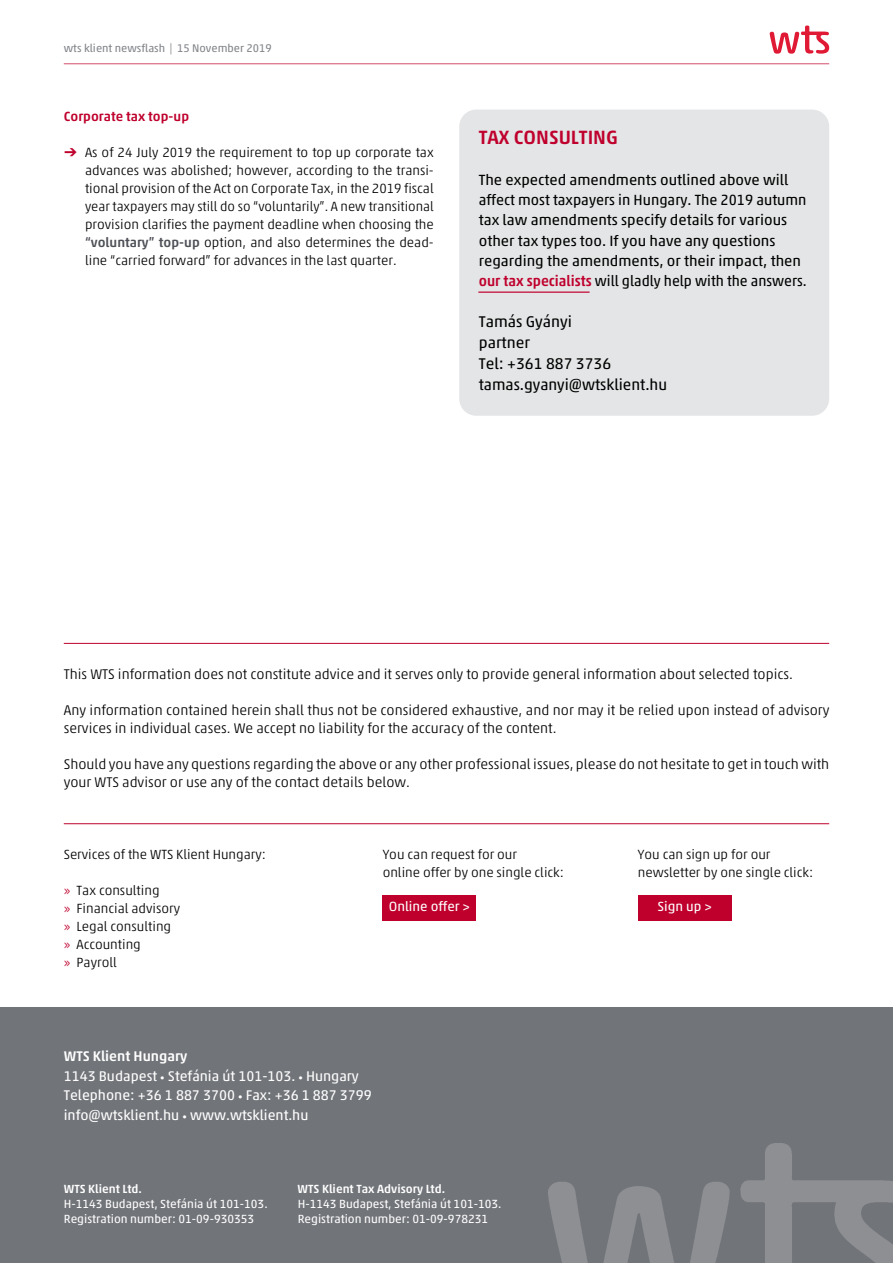
<style>
.page{position:relative;width:893px;height:1263px;background:#fff}
.page>*{position:absolute;margin:0;border:0;box-sizing:border-box;transform-origin:0 0}
.t1{font:500 19.5px "Akko Pro";color:#bf002d}
.t2{font:15.75px/21px "Akko Pro";color:#000}
.t3{font:15px/20.2px "Akko Pro";color:#000}
.t4{font:300 14.25px/18px "Akko Pro";color:#000}
.t5{font:14.25px/19.5px "Akko Pro";color:#fff}
.t6{font:300 13.5px/18px "Akko Pro";color:#000;text-align:justify}
.t7{font:13.5px "Akko Pro";color:#fff}
.t8{font:500 13.5px "Akko Pro";color:#bf002d}
.t9{font:12px "Akko Pro";color:#fff}
.t10{font:500 12px "Akko Pro";color:#fff}
.t11{font:11.25px "Akko Pro";color:#83858a}
.s1{font-family:"MS Gothic";font-weight:400;color:#bf002d}
.s2{font-weight:500;color:#4e5157}
.s3{font-weight:500;color:#bf002d}
.s4{color:#bf002d}
.s5{font-weight:500}
.s6{font-size:9px}
.s7{font-family:"Akko Rounded Pro"}
</style>
<div class="page">
<div style="left:0;top:1008px;width:893px;height:255px;background:#717479"></div>
<hr style="left:64px;top:64px;width:765px;height:1px;background:#d24d6c">
<svg style="left:770px;top:26px;width:59px;height:28px"></svg>
<div style="left:459px;top:110px;width:370px;height:306px;background:#e4e5e6;border-radius:17px"></div>
<hr style="left:478px;top:292px;width:112px;height:1px;background:#bf002d">
<img style="left:549px;top:1144px;width:344px;height:119px">
<hr style="left:64px;top:643px;width:765px;height:1px;background:#bf002d">
<hr style="left:64px;top:823px;width:765px;height:1px;background:#bf002d">
<div style="left:383px;top:895px;width:93px;height:26px;background:#bf002d"></div>
<div style="left:638px;top:895px;width:93px;height:26px;background:#bf002d"></div>
<p class="t11" style="left:64px;top:42px;width:209px">wts klient newsflash | 15 November 2019</p>
<p class="t8" style="left:64px;top:108px;width:127px">Corporate tax top-up</p>
<p class="t6" style="left:85px;top:143px;width:350px;text-indent:-21px"><span class="s1">➔</span> As of 24 July 2019 the requirement to top up corporate tax advances was abolished; however, according to the transi&shy;tional provision of the Act on Corporate Tax, in the 2019 fiscal year taxpayers may still do so “voluntarily”. A new transitional provision clarifies the payment deadline when choosing the <span class="s2">“voluntary” top-up</span> option, and also determines the dead&shy;line “carried forward” for advances in the last quarter.</p>
<h1 class="t1" style="left:479px;top:125px;width:141px">TAX CONSULTING</h1>
<p class="t3" style="left:479px;top:169px;width:330px">The expected amendments outlined above will affect most taxpayers in Hungary. The 2019 autumn tax law amendments specify details for various other tax types too. If you have any questions regarding the amendments, or their impact, then <span class="s3">our tax specialists</span> will gladly help with the answers.</p>
<p class="t2" style="left:479px;top:311px;width:190px">Tamás Gyányi<br>partner<br>Tel: +361 887 3736 tamas.gyanyi@wtsklient.hu</p>
<p class="t4" style="left:64px;top:665px;width:731px">This WTS information does not constitute advice and it serves only to provide general information about selected topics.</p>
<p class="t4" style="left:64px;top:701px;width:767px">Any information contained herein shall thus not be considered exhaustive, and nor may it be relied upon instead of advisory services in individual cases. We accept no liability for the accuracy of the content.</p>
<p class="t4" style="left:64px;top:755px;width:767px">Should you have any questions regarding the above or any other professional issues, please do not hesitate to get in touch with your WTS advisor or use any of the contact details below.</p>
<p class="t6" style="left:64px;top:845px;width:204px">Services of the WTS Klient Hungary:</p>
<p class="t6" style="left:383px;top:845px;width:136px">You can request for our</p>
<p class="t6" style="left:638px;top:845px;width:134px">You can sign up for our</p>
<p class="t6" style="left:383px;top:863px;width:183px">online offer by one single click:</p>
<p class="t6" style="left:638px;top:863px;width:177px">newsletter by one single click:</p>
<p class="t6" style="left:64px;top:881px;width:118px;text-align:left"><span class="s4">»</span> Tax consulting<br><span class="s4">»</span> Financial advisory <span class="s4">»</span> Legal consulting <span class="s4">»</span> Accounting<br><span class="s4">»</span> Payroll</p>
<p class="t7" style="left:389px;top:898px;width:83px">Online offer &gt;</p>
<p class="t7" style="left:657px;top:898px;width:56px">Sign up &gt;</p>
<p class="t5" style="left:64px;top:1046px;width:310px"><span class="s5">WTS Klient Hungary<br></span>1143 Budapest <span class="s6">•</span> Stefánia út 101-103. <span class="s6">•</span> Hungary Telephone: +36 1 887 3700 <span class="s6">•</span> Fax: +36 1 887 3799 <span class="s7">info</span>@wtsklient.hu <span class="s6">•</span> www.wtsklient.hu</p>
<p class="t10" style="left:64px;top:1181px;width:80px">WTS Klient Ltd.</p>
<p class="t10" style="left:298px;top:1181px;width:149px">WTS Klient Tax Advisory Ltd.</p>
<p class="t9" style="left:64px;top:1196px;width:205px">H-1143 Budapest, Stefánia út 101-103.</p>
<p class="t9" style="left:298px;top:1196px;width:205px">H-1143 Budapest, Stefánia út 101-103.</p>
<p class="t9" style="left:64px;top:1211px;width:192px">Registration number: 01-09-930353</p>
<p class="t9" style="left:298px;top:1211px;width:192px">Registration number: 01-09-978231</p>
</div>
